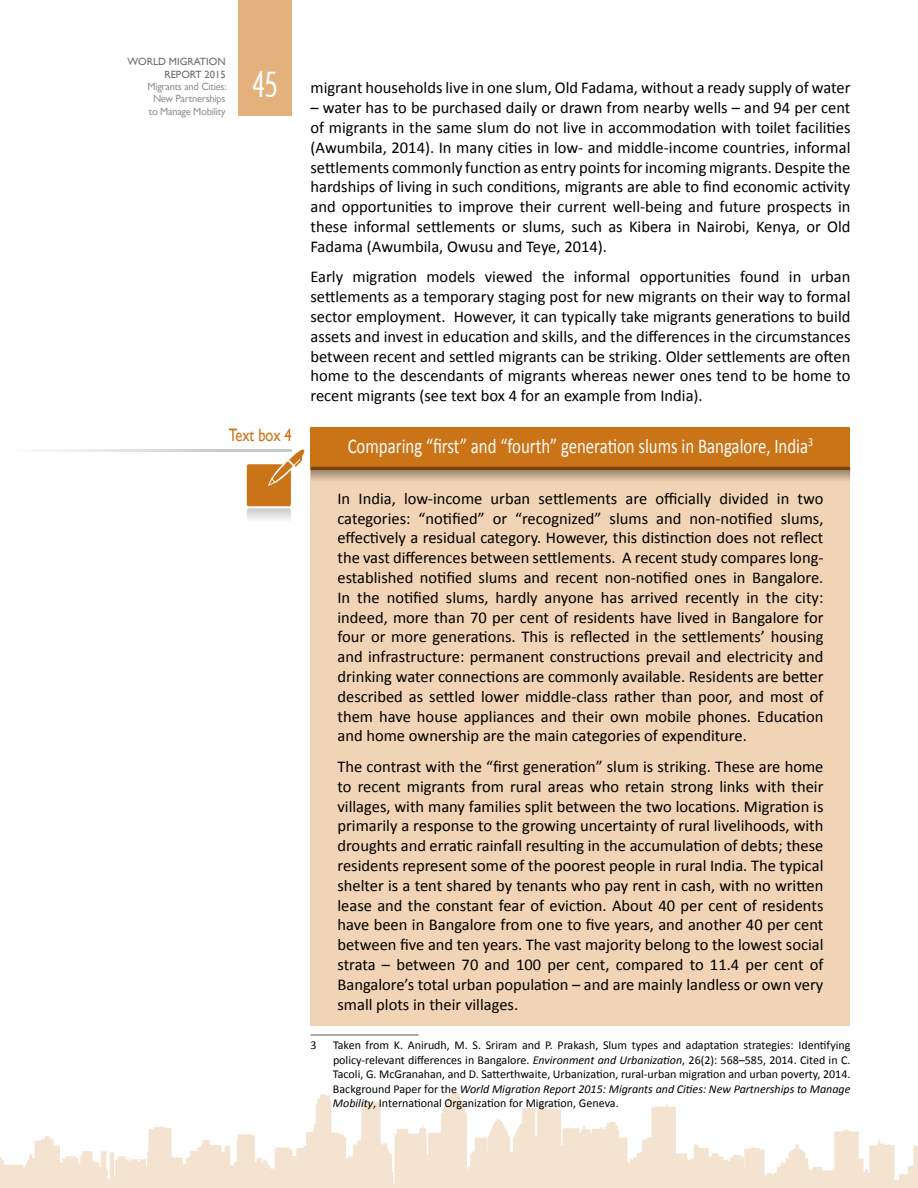
<style>
.page{position:relative;width:918px;height:1188px;background:#fff}
.page>*{position:absolute;margin:0;border:0;box-sizing:border-box;transform-origin:0 0}
.t1{font:33px "Arcitectura";color:#fff}
.t2{font:21px "Calibri";color:#fff;scale:.8 1}
.t3{font:18px "Gill Sans";color:#cb7317;scale:.8 1}
.t4{font:16.5px/19.8px "Calibri";color:#000;text-align:justify}
.t5{font:12px/14.4px "Calibri";color:#000;text-align:justify}
.t6{font:10.5px/12.6px "Gill Sans";letter-spacing:-.025em;color:#939598;text-align:center}
.t7{font:10.5px/12.6px "Gill Sans";color:#6d6e71;text-align:right}
.s1{font-style:italic}
</style>
<div class="page">
<div style="left:238px;top:0;width:54px;height:115px;background:#e4b07c"></div>
<svg style="left:0;top:1091px;width:918px;height:97px"></svg>
<div style="left:310px;top:462px;width:540px;height:564px;background:#f1d3b5"></div>
<div style="left:310px;top:427px;width:540px;height:42px;background:#cb7317"></div>
<svg style="left:310px;top:466px;width:540px;height:23px"></svg>
<svg style="left:52px;top:449px;width:240px;height:3px"></svg>
<svg style="left:247px;top:508px;width:44px;height:12px"></svg>
<div style="left:247px;top:464px;width:44px;height:42px;background:#cb7317;border-radius:2px"></div>
<svg style="left:268px;top:450px;width:36px;height:36px"></svg>
<hr style="left:310px;top:1035px;width:108px;height:1px;background:#58595b">
<p class="t7" style="left:128px;top:56px;width:100px">WORLD MIGRATION<br>REPORT 2015</p>
<p class="t6" style="left:147px;top:80px;width:81px">Migrants and Cities:<br>New Partnerships to Manage Mobility</p>
<h1 class="t1" style="left:252px;top:70px;width:27px">45</h1>
<p class="t3" style="left:229px;top:425px;width:80px">Text box 4</p>
<p class="t4" style="left:310px;top:78px;width:541px">migrant households live in one slum, Old Fadama, without a ready supply of water</p>
<p class="t4" style="left:310px;top:98px;width:541px">– water has to be purchased daily or drawn from nearby wells – and 94 per cent of migrants in the same slum do not live in accommodation with toilet facilities (Awumbila, 2014). In many cities in low- and middle-income countries, informal settlements commonly function as entry points for incoming migrants. Despite the hardships of living in such conditions, migrants are able to find economic activity and opportunities to improve their current well-being and future prospects in these informal settlements or slums, such as Kibera in Nairobi, Kenya, or Old Fadama (Awumbila, Owusu and Teye, 2014).</p>
<p class="t4" style="left:310px;top:267px;width:542px">Early migration models viewed the informal opportunities found in urban settlements as a temporary staging post for new migrants on their way to formal sector employment. However, it can typically take migrants generations to build assets and invest in education and skills, and the differences in the circumstances between recent and settled migrants can be striking. Older settlements are often home to the descendants of migrants whereas newer ones tend to be home to recent migrants (see text box 4 for an example from India).</p>
<p class="t2" style="left:348px;top:433px;width:583px">Comparing “first” and “fourth” generation slums in Bangalore, India<sup>3</sup></p>
<p class="t4" style="left:338px;top:488px;width:487px">In India, low-income urban settlements are officially divided in two categories: “notified” or “recognized” slums and non-notified slums, effectively a residual category. However, this distinction does not reflect the vast differences between settlements. A recent study compares long&shy;established notified slums and recent non-notified ones in Bangalore.<br>In the notified slums, hardly anyone has arrived recently in the city: indeed, more than 70 per cent of residents have lived in Bangalore for four or more generations. This is reflected in the settlements’ housing and infrastructure: permanent constructions prevail and electricity and drinking water connections are commonly available. Residents are better described as settled lower middle-class rather than poor, and most of them have house appliances and their own mobile phones. Education and home ownership are the main categories of expenditure.</p>
<p class="t4" style="left:338px;top:757px;width:488px">The contrast with the “first generation” slum is striking. These are home to recent migrants from rural areas who retain strong links with their villages, with many families split between the two locations. Migration is primarily a response to the growing uncertainty of rural livelihoods, with droughts and erratic rainfall resulting in the accumulation of debts; these residents represent some of the poorest people in rural India. The typical shelter is a tent shared by tenants who pay rent in cash, with no written lease and the constant fear of eviction. About 40 per cent of residents have been in Bangalore from one to five years, and another 40 per cent between five and ten years. The vast majority belong to the lowest social strata – between 70 and 100 per cent, compared to 11.4 per cent of Bangalore’s total urban population – and are mainly landless or own very small plots in their villages.</p>
<p class="t5" style="left:310px;top:1038px;width:8px">3</p>
<p class="t5" style="left:333px;top:1038px;width:519px">Taken from K. Anirudh, M. S. Sriram and P. Prakash, Slum types and adaptation strategies: Identifying policy-relevant differences in Bangalore. <span class="s1">Environment and Urbanization</span>, 26(2): 568–585, 2014. Cited in C.<br>Tacoli, G. McGranahan, and D. Satterthwaite, Urbanization, rural-urban migration and urban poverty, 2014.<br>Background Paper for the <span class="s1">World Migration Report 2015: Migrants and Cities: New Partnerships to Manage Mobility</span>, International Organization for Migration, Geneva.</p>
</div>
